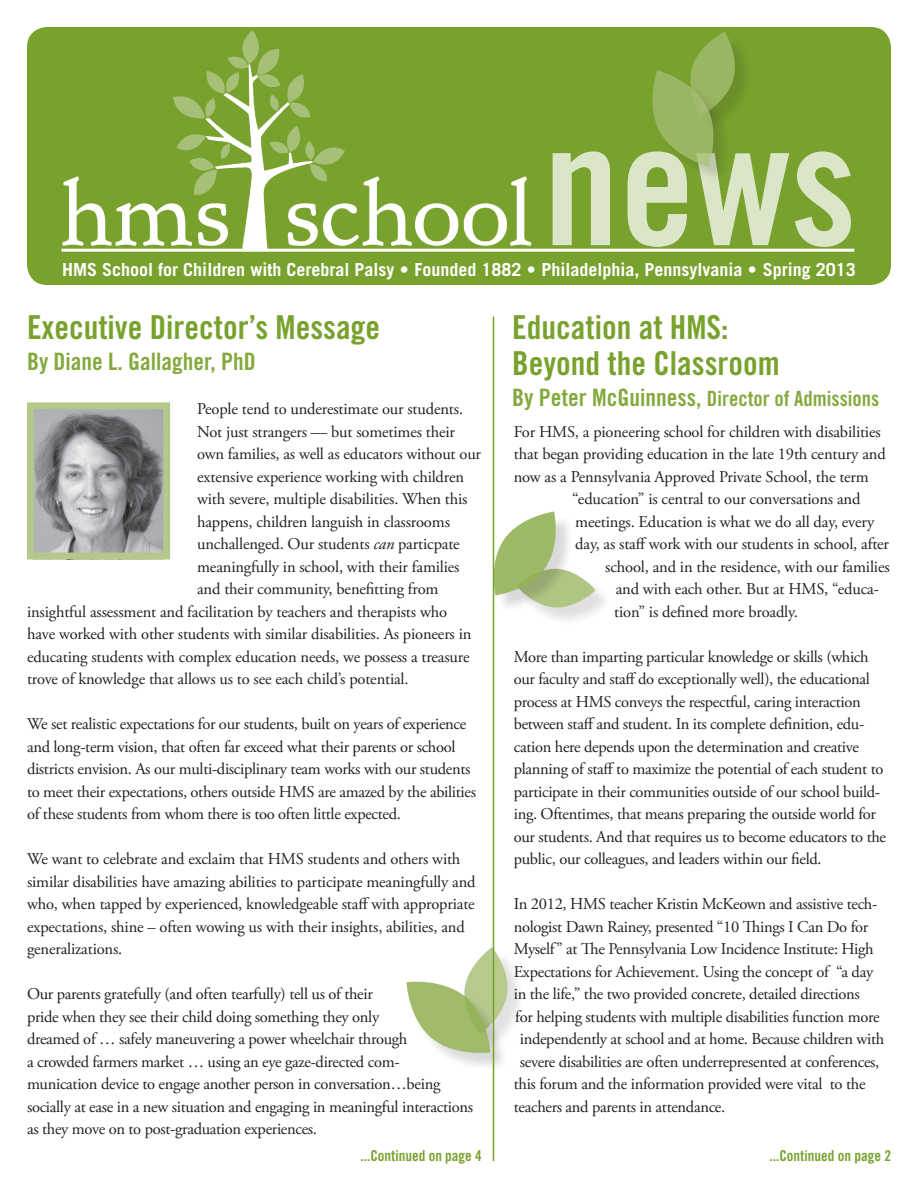
<style>
.page{position:relative;width:918px;height:1188px;background:#fff}
.page>*{position:absolute;margin:0;border:0;box-sizing:border-box;transform-origin:0 0}
.t1{font:171px "Trade Gothic Bold Cond Twenty";color:#dbe6c8}
.t2{font:33px/36px "Trade Gothic Bold Cond Twenty";color:#78a22d}
.t3{font:24px "Trade Gothic Bold Cond Twenty";color:#84a93d}
.t4{font:21px "Trade Gothic Bold Cond Twenty";color:#84a93d}
.t5{font:700 18px "Trade Gothic";color:#fff}
.t6{font:16.5px/22.5px "Adobe Garamond Pro";letter-spacing:-.02em;color:#231f20}
.t7{font:15px "Trade Gothic Bold Cond Twenty";color:#78a22d}
.s1{font-style:italic}
.s2{font-size:24px}
</style>
<div class="page">
<div style="left:466px;top:949px;width:60px;height:102px;background:#231f20;opacity:.2"></div>
<div style="left:409px;top:984px;width:99px;height:87px;background:#231f20;opacity:.2"></div>
<svg style="left:407px;top:947px;width:104px;height:110px"></svg>
<div style="left:27px;top:27px;width:864px;height:258px;background:#78a22d;border-radius:20px"></div>
<img style="left:61px;top:30px;width:472px;height:219px">
<hr style="left:61px;top:249px;width:793px;height:3px;background:#fff">
<div style="left:692px;top:34px;width:61px;height:99px;background:#231f20;opacity:.2"></div>
<div style="left:655px;top:72px;width:77px;height:112px;background:#231f20;opacity:.2"></div>
<svg style="left:652px;top:32px;width:88px;height:135px"></svg>
<hr style="left:493px;top:316px;width:1px;height:845px;background:#78a22d">
<div style="left:519px;top:571px;width:93px;height:55px;background:#231f20;opacity:.2"></div>
<div style="left:496px;top:513px;width:78px;height:99px;background:#231f20;opacity:.2"></div>
<svg style="left:492px;top:511px;width:104px;height:98px"></svg>
<img style="left:33px;top:410px;width:131px;height:150px">
<div style="left:27px;top:402px;width:143px;height:157px;border:7px solid #b4c88b"></div>
<h1 class="t1" style="left:543px;top:80px;width:315px">news</h1>
<p class="t5" style="left:62px;top:259px;width:795px">HMS School for Children with Cerebral Palsy • Founded 1882 • Philadelphia, Pennsylvania • Spring 2013</p>
<h2 class="t2" style="left:27px;top:309px;width:355px">Executive Director’s Message</h2>
<h3 class="t3" style="left:27px;top:347px;width:230px">By Diane L. Gallagher, PhD</h3>
<p class="t6" style="left:197px;top:398px;width:267px">People tend to underestimate our students.</p>
<p class="t6" style="left:197px;top:421px;width:259px">Not just strangers — but sometimes their</p>
<p class="t6" style="left:197px;top:443px;width:285px">own families, as well as educators without our</p>
<p class="t6" style="left:197px;top:466px;width:268px">extensive experience working with children</p>
<p class="t6" style="left:197px;top:488px;width:272px">with severe, multiple disabilities. When this</p>
<p class="t6" style="left:197px;top:511px;width:254px">happens, children languish in classrooms</p>
<p class="t6" style="left:197px;top:533px;width:264px">unchallenged. Our students <span class="s1">can</span> particpate</p>
<p class="t6" style="left:197px;top:556px;width:264px">meaningfully in school, with their families</p>
<p class="t6" style="left:197px;top:578px;width:243px">and their community, benefitting from</p>
<p class="t6" style="left:27px;top:601px;width:422px">insightful assessment and facilitation by teachers and therapists who</p>
<p class="t6" style="left:27px;top:623px;width:446px">have worked with other students with similar disabilities. As pioneers in</p>
<p class="t6" style="left:27px;top:646px;width:444px">educating students with complex education needs, we possess a treasure</p>
<p class="t6" style="left:27px;top:668px;width:383px">trove of knowledge that allows us to see each child’s potential.</p>
<p class="t6" style="left:27px;top:713px;width:451px">We set realistic expectations for our students, built on years of experience and long-term vision, that often far exceed what their parents or school districts envision. As our multi-disciplinary team works with our students to meet their expectations, others outside HMS are amazed by the abilities of these students from whom there is too often little expected.</p>
<p class="t6" style="left:27px;top:848px;width:450px">We want to celebrate and exclaim that HMS students and others with similar disabilities have amazing abilities to participate meaningfully and who, when tapped by experienced, knowledgeable staff with appropriate expectations, shine – often wowing us with their insights, abilities, and generalizations.</p>
<p class="t6" style="left:27px;top:983px;width:448px">Our parents gratefully (and often tearfully) tell us of their<br>pride when they see their child doing something they only<br>dreamed of … safely maneuvering a power wheelchair through<br>a crowded farmers market … using an eye gaze-directed com&shy;munication device to engage another person in conversation…being socially at ease in a new situation and engaging in meaningful interactions as they move on to post-graduation experiences.</p>
<h2 class="t2" style="left:512px;top:309px;width:269px">Education at HMS:<br>Beyond the Classroom</h2>
<p class="t4" style="left:512px;top:386px;width:369px"><span class="s2">By Peter McGuinness,</span> Director of Admissions</p>
<p class="t6" style="left:514px;top:421px;width:368px">For HMS, a pioneering school for children with disabilities</p>
<p class="t6" style="left:514px;top:443px;width:373px">that began providing education in the late 19th century and</p>
<p class="t6" style="left:514px;top:466px;width:357px">now as a Pennsylvania Approved Private School, the term</p>
<p class="t6" style="left:572px;top:488px;width:290px">“education” is central to our conversations and</p>
<p class="t6" style="left:575px;top:511px;width:301px">meetings. Education is what we do all day, every</p>
<p class="t6" style="left:575px;top:533px;width:315px">day, as staff work with our students in school, after</p>
<p class="t6" style="left:605px;top:556px;width:286px">school, and in the residence, with our families</p>
<p class="t6" style="left:616px;top:578px;width:265px">and with each other. But at HMS, “educa-</p>
<p class="t6" style="left:614px;top:601px;width:185px">tion” is defined more broadly.</p>
<p class="t6" style="left:514px;top:646px;width:374px">More than imparting particular knowledge or skills (which our faculty and staff do exceptionally well), the educational process at HMS conveys the respectful, caring interaction between staff and student. In its complete definition, edu&shy;cation here depends upon the determination and creative planning of staff to maximize the potential of each student to participate in their communities outside of our school build&shy;ing. Oftentimes, that means preparing the outside world for our students. And that requires us to become educators to the public, our colleagues, and leaders within our field.</p>
<p class="t6" style="left:514px;top:893px;width:365px">In 2012, HMS teacher Kristin McKeown and assistive tech-</p>
<p class="t6" style="left:514px;top:916px;width:356px">nologist Dawn Rainey, presented “10 Things I Can Do for</p>
<p class="t6" style="left:514px;top:938px;width:361px">Myself” at The Pennsylvania Low Incidence Institute: High</p>
<p class="t6" style="left:514px;top:961px;width:361px">Expectations for Achievement. Using the concept of “a day</p>
<p class="t6" style="left:514px;top:983px;width:348px">in the life,” the two provided concrete, detailed directions</p>
<p class="t6" style="left:515px;top:1006px;width:366px">for helping students with multiple disabilities function more</p>
<p class="t6" style="left:520px;top:1028px;width:366px">independently at school and at home. Because children with</p>
<p class="t6" style="left:520px;top:1051px;width:361px">severe disabilities are often underrepresented at conferences,</p>
<p class="t6" style="left:514px;top:1073px;width:353px">this forum and the information provided were vital to the</p>
<p class="t6" style="left:514px;top:1096px;width:213px">teachers and parents in attendance.</p>
<p class="t7" style="left:360px;top:1147px;width:123px">...Continued on page 4</p>
<p class="t7" style="left:769px;top:1147px;width:123px">...Continued on page 2</p>
</div>
